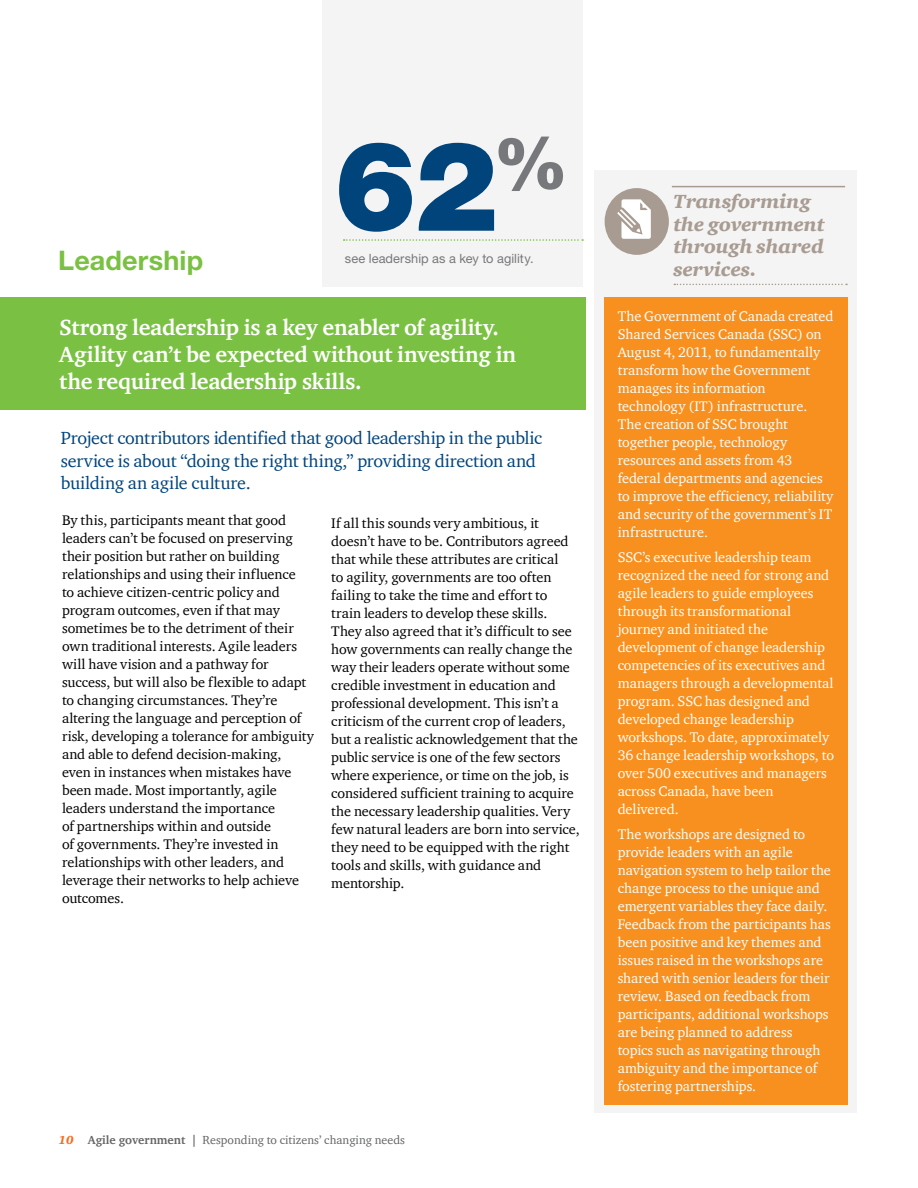
<style>
.page{position:relative;width:918px;height:1188px;background:#fff}
.page>*{position:absolute;margin:0;border:0;box-sizing:border-box;transform-origin:0 0}
.t1{font:700 27px "Helvetica Neue LT";letter-spacing:.005em;color:#7ac143}
.t2{font:700 22.5px/27px "ITC Charter Com";letter-spacing:-.005em;color:#fff}
.t3{font:italic 900 19.5px/22.5px "ITC Charter Com";letter-spacing:-.005em;color:#a89b91}
.t4{font:18px/22.5px "ITC Charter Com";letter-spacing:-.01em;color:#00447c}
.t5{font:14.25px/18px "ITC Charter Com";color:#000}
.t6{font:14.25px/18px "ITC Charter Com";letter-spacing:-.005em;color:#fff}
.t7{font:12.75px "Helvetica Neue LT";letter-spacing:.005em;color:#77787b}
.t8{font:12px "ITC Charter Com";color:#636466}
.s1{font-weight:900;font-style:italic;color:#f36e21}
.s2{font-weight:700}
</style>
<div class="page">
<hr style="left:917px;top:297px;width:1px;height:105px;background:#7ac143">
<div style="left:594px;top:171px;width:263px;height:942px;background:#f4f4f4"></div>
<div style="left:604px;top:297px;width:244px;height:807px;background:#f7901e"></div>
<div style="left:605px;top:188px;width:64px;height:67px;background:#a89b91;border-radius:50%"></div>
<svg style="left:617px;top:199px;width:34px;height:40px"></svg>
<div style="left:0;top:297px;width:585px;height:112px;background:#7ac143"></div>
<div style="left:322px;top:0;width:260px;height:287px;background:#f4f4f4"></div>
<svg style="left:344px;top:239px;width:239px;height:2px"></svg>
<svg style="left:339px;top:137px;width:224px;height:95px"></svg>
<svg style="left:674px;top:284px;width:173px;height:1px"></svg>
<hr style="left:672px;top:186px;width:173px;height:1px;background:#a89b91">
<h1 class="t1" style="left:58px;top:243px;width:146px">Leadership</h1>
<p class="t7" style="left:345px;top:251px;width:190px">see leadership as a key to agility.</p>
<h2 class="t2" style="left:59px;top:313px;width:458px">Strong leadership is a key enabler of agility.<br>Agility can’t be expected without investing in the required leadership skills.</h2>
<p class="t4" style="left:61px;top:426px;width:483px">Project contributors identified that good leadership in the public service is about “doing the right thing,” providing direction and building an agile culture.</p>
<p class="t5" style="left:62px;top:511px;width:254px">By this, participants meant that good leaders can’t be focused on preserving their position but rather on building relationships and using their influence<br>to achieve citizen-centric policy and program outcomes, even if that may sometimes be to the detriment of their own traditional interests. Agile leaders will have vision and a pathway for success, but will also be flexible to adapt to changing circumstances. They’re altering the language and perception of risk, developing a tolerance for ambiguity and able to defend decision-making,<br>even in instances when mistakes have been made. Most importantly, agile leaders understand the importance<br>of partnerships within and outside<br>of governments. They’re invested in relationships with other leaders, and leverage their networks to help achieve outcomes.</p>
<p class="t5" style="left:331px;top:514px;width:250px">If all this sounds very ambitious, it doesn’t have to be. Contributors agreed that while these attributes are critical<br>to agility, governments are too often failing to take the time and effort to train leaders to develop these skills.<br>They also agreed that it’s difficult to see how governments can really change the way their leaders operate without some credible investment in education and professional development. This isn’t a criticism of the current crop of leaders, but a realistic acknowledgement that the public service is one of the few sectors where experience, or time on the job, is considered sufficient training to acquire the necessary leadership qualities. Very few natural leaders are born into service, they need to be equipped with the right tools and skills, with guidance and mentorship.</p>
<p class="t8" style="left:59px;top:1132px;width:348px"><span class="s1">10</span> <span class="s2">Agile government |</span> Responding to citizens’ changing needs</p>
<h3 class="t3" style="left:673px;top:190px;width:153px">Transforming the government through shared services.</h3>
<p class="t6" style="left:618px;top:307px;width:217px">The Government of Canada created<br>Shared Services Canada (SSC) on<br>August 4, 2011, to fundamentally transform how the Government manages its information technology (IT) infrastructure.<br>The creation of SSC brought together people, technology resources and assets from 43 federal departments and agencies to improve the efficiency, reliability and security of the government’s IT infrastructure.</p>
<p class="t6" style="left:618px;top:548px;width:218px">SSC’s executive leadership team recognized the need for strong and agile leaders to guide employees through its transformational journey and initiated the development of change leadership competencies of its executives and managers through a developmental program. SSC has designed and developed change leadership workshops. To date, approximately<br>36 change leadership workshops, to over 500 executives and managers across Canada, have been delivered.</p>
<p class="t6" style="left:618px;top:825px;width:215px">The workshops are designed to provide leaders with an agile navigation system to help tailor the change process to the unique and emergent variables they face daily.<br>Feedback from the participants has been positive and key themes and issues raised in the workshops are shared with senior leaders for their review. Based on feedback from participants, additional workshops are being planned to address topics such as navigating through ambiguity and the importance of fostering partnerships.</p>
</div>
